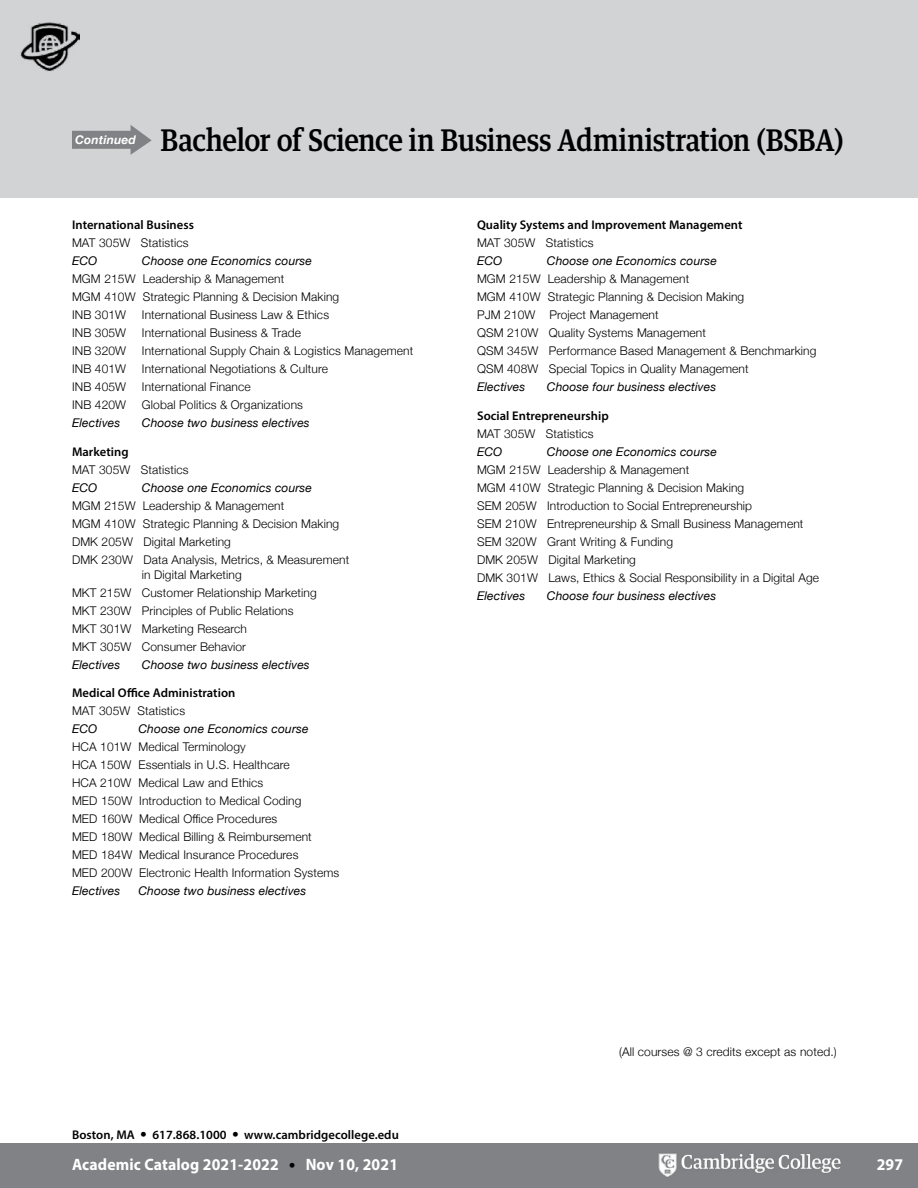
<style>
.page{position:relative;width:918px;height:1188px;background:#fff}
.page>*{position:absolute;margin:0;border:0;box-sizing:border-box;transform-origin:0 0}
.cht_h1-egypt{font:500 30px "Guardian Text Egyp";letter-spacing:-.01em;color:#000;scale:.9 1}
.t1{font:700 16.5px "Myriad Pro";letter-spacing:.01em;color:#fff;scale:.95 1}
.txt-2_b{font:600 12.6px "Myriad Pro";letter-spacing:.005em;color:#000}
.bul-2{font:300 12px/15px "Helvetica Neue";letter-spacing:.01em;color:#000}
.txt-2{font:300 12px "Helvetica Neue";letter-spacing:.01em;color:#000}
.bul-9{font:italic 12px "Helvetica Neue";letter-spacing:.01em;color:#000}
.bul-2-2{font:italic 12px "Helvetica Neue";letter-spacing:.01em;color:#000}
.txt-2_b-2{font:300 12px "Helvetica Neue";letter-spacing:.01em;color:#000}
.txt-9{font:italic 12px "Helvetica Neue";letter-spacing:.01em;color:#000}
.txt-9-2{font:300 12px "Helvetica Neue";letter-spacing:.01em;color:#000}
.txt-0{font:italic 700 12px "Helvetica Neue";letter-spacing:.01em;color:#fff}
.s1{font-family:"Helvetica Neue";font-weight:300;font-size:13.5px}
.s2{font-family:"Helvetica Neue";font-weight:300;font-size:13.5px;color:#000}
</style>
<div class="page">
<div style="left:0;top:1143px;width:918px;height:45px;background:#808285"></div>
<img style="left:658px;top:1153px;width:183px;height:24px">
<div style="left:0;top:0;width:918px;height:198px;background:#d1d3d4"></div>
<img style="left:20px;top:22px;width:59px;height:50px">
<svg style="left:72px;top:125px;width:80px;height:30px"></svg>
<p class="txt-0" style="left:75px;top:131px;width:62px">Continued</p>
<p class="cht_h1-egypt" style="left:161px;top:115px;width:760px">Bachelor of Science in Business Administration (BSBA)</p>
<p class="txt-2_b" style="left:72px;top:217px;width:124px">International Business</p>
<p class="bul-2" style="left:72px;top:234px;width:118px">MAT 305W Statistics</p>
<p class="bul-2-2" style="left:72px;top:252px;width:27px">ECO</p>
<p class="bul-2-2" style="left:142px;top:252px;width:172px">Choose one Economics course</p>
<p class="bul-2" style="left:72px;top:270px;width:214px">MGM 215W Leadership &amp; Management</p>
<p class="bul-2" style="left:72px;top:288px;width:269px">MGM 410W Strategic Planning &amp; Decision Making</p>
<p class="bul-2" style="left:72px;top:306px;width:56px">INB 301W</p>
<p class="bul-2" style="left:142px;top:306px;width:189px">International Business Law &amp; Ethics</p>
<p class="bul-2" style="left:72px;top:324px;width:56px">INB 305W</p>
<p class="bul-2" style="left:142px;top:324px;width:161px">International Business &amp; Trade</p>
<p class="bul-2" style="left:72px;top:342px;width:56px">INB 320W</p>
<p class="bul-2" style="left:142px;top:342px;width:273px">International Supply Chain &amp; Logistics Management</p>
<p class="bul-2" style="left:72px;top:360px;width:56px">INB 401W</p>
<p class="bul-2" style="left:142px;top:360px;width:188px">International Negotiations &amp; Culture</p>
<p class="bul-2" style="left:72px;top:378px;width:56px">INB 405W</p>
<p class="bul-2" style="left:142px;top:378px;width:110px">International Finance</p>
<p class="bul-2" style="left:72px;top:396px;width:56px">INB 420W</p>
<p class="bul-2" style="left:142px;top:396px;width:163px">Global Politics &amp; Organizations</p>
<p class="bul-9" style="left:72px;top:414px;width:50px">Electives</p>
<p class="bul-9" style="left:142px;top:414px;width:169px">Choose two business electives</p>
<p class="txt-2_b" style="left:72px;top:443px;width:58px">Marketing</p>
<p class="bul-2" style="left:72px;top:461px;width:118px">MAT 305W Statistics</p>
<p class="bul-2-2" style="left:72px;top:479px;width:27px">ECO</p>
<p class="bul-2-2" style="left:142px;top:479px;width:172px">Choose one Economics course</p>
<p class="bul-2" style="left:72px;top:497px;width:214px">MGM 215W Leadership &amp; Management</p>
<p class="bul-2" style="left:72px;top:515px;width:269px">MGM 410W Strategic Planning &amp; Decision Making</p>
<p class="bul-2" style="left:72px;top:533px;width:160px">DMK 205W Digital Marketing</p>
<p class="bul-2" style="left:142px;top:551px;width:209px;text-indent:-70px">DMK 230W Data Analysis, Metrics, &amp; Measurement in Digital Marketing</p>
<p class="txt-2_b-2" style="left:72px;top:583px;width:246px">MKT 215W Customer Relationship Marketing</p>
<p class="bul-2" style="left:72px;top:602px;width:223px">MKT 230W Principles of Public Relations</p>
<p class="bul-2" style="left:72px;top:620px;width:176px">MKT 301W Marketing Research</p>
<p class="bul-2" style="left:72px;top:638px;width:176px">MKT 305W Consumer Behavior</p>
<p class="bul-9" style="left:72px;top:656px;width:50px">Electives</p>
<p class="bul-9" style="left:142px;top:656px;width:169px">Choose two business electives</p>
<p class="txt-2_b" style="left:72px;top:685px;width:165px">Medical Office Administration</p>
<p class="bul-2" style="left:72px;top:702px;width:115px">MAT 305W Statistics</p>
<p class="bul-2-2" style="left:72px;top:720px;width:27px">ECO</p>
<p class="bul-2-2" style="left:138px;top:720px;width:172px">Choose one Economics course</p>
<p class="bul-2" style="left:72px;top:738px;width:175px">HCA 101W Medical Terminology</p>
<p class="bul-2" style="left:72px;top:756px;width:219px">HCA 150W Essentials in U.S. Healthcare</p>
<p class="bul-2" style="left:72px;top:774px;width:193px">HCA 210W Medical Law and Ethics</p>
<p class="bul-2" style="left:72px;top:792px;width:231px">MED 150W Introduction to Medical Coding</p>
<p class="bul-2" style="left:72px;top:810px;width:207px">MED 160W Medical Office Procedures</p>
<p class="bul-2" style="left:72px;top:828px;width:241px">MED 180W Medical Billing &amp; Reimbursement</p>
<p class="bul-2" style="left:72px;top:846px;width:228px">MED 184W Medical Insurance Procedures</p>
<p class="bul-2" style="left:72px;top:864px;width:269px">MED 200W Electronic Health Information Systems</p>
<p class="bul-9" style="left:72px;top:882px;width:50px">Electives</p>
<p class="bul-9" style="left:138px;top:882px;width:169px">Choose two business electives</p>
<p class="txt-2_b" style="left:477px;top:217px;width:267px">Quality Systems and Improvement Management</p>
<p class="bul-2" style="left:477px;top:234px;width:118px">MAT 305W Statistics</p>
<p class="bul-2-2" style="left:477px;top:252px;width:27px">ECO</p>
<p class="bul-2-2" style="left:547px;top:252px;width:172px">Choose one Economics course</p>
<p class="bul-2" style="left:477px;top:270px;width:214px">MGM 215W Leadership &amp; Management</p>
<p class="bul-2" style="left:477px;top:288px;width:269px">MGM 410W Strategic Planning &amp; Decision Making</p>
<p class="txt-2" style="left:477px;top:305px;width:183px">PJM 210W Project Management</p>
<p class="txt-2" style="left:477px;top:323px;width:230px">QSM 210W Quality Systems Management</p>
<p class="txt-2" style="left:477px;top:341px;width:341px">QSM 345W Performance Based Management &amp; Benchmarking</p>
<p class="txt-2" style="left:477px;top:359px;width:273px">QSM 408W Special Topics in Quality Management</p>
<p class="bul-9" style="left:477px;top:378px;width:50px">Electives</p>
<p class="bul-9" style="left:547px;top:378px;width:171px">Choose four business electives</p>
<p class="txt-2_b" style="left:477px;top:407px;width:133px">Social Entrepreneurship</p>
<p class="bul-2" style="left:477px;top:425px;width:118px">MAT 305W Statistics</p>
<p class="bul-2-2" style="left:477px;top:443px;width:27px">ECO</p>
<p class="bul-2-2" style="left:547px;top:443px;width:172px">Choose one Economics course</p>
<p class="bul-2" style="left:477px;top:461px;width:214px">MGM 215W Leadership &amp; Management</p>
<p class="bul-2" style="left:477px;top:479px;width:269px">MGM 410W Strategic Planning &amp; Decision Making</p>
<p class="txt-2" style="left:477px;top:496px;width:277px">SEM 205W Introduction to Social Entrepreneurship</p>
<p class="txt-2" style="left:477px;top:514px;width:328px">SEM 210W Entrepreneurship &amp; Small Business Management</p>
<p class="bul-2" style="left:477px;top:533px;width:198px">SEM 320W Grant Writing &amp; Funding</p>
<p class="bul-2" style="left:477px;top:551px;width:160px">DMK 205W Digital Marketing</p>
<p class="bul-2" style="left:477px;top:569px;width:344px">DMK 301W Laws, Ethics &amp; Social Responsibility in a Digital Age</p>
<p class="txt-9" style="left:477px;top:587px;width:50px">Electives</p>
<p class="txt-9" style="left:547px;top:587px;width:171px">Choose four business electives</p>
<p class="txt-9-2" style="left:619px;top:1042px;width:219px">(All courses @ 3 credits except as noted.)</p>
<p class="txt-2_b" style="left:72px;top:1127px;width:328px">Boston, MA <span class="s1">•</span> 617.868.1000 <span class="s1">•</span> www.cambridgecollege.edu</p>
<h2 class="t1" style="left:72px;top:1154px;width:345px">Academic Catalog 2021-2022 <span class="s2">•</span> Nov 10, 2021</h2>
<h2 class="t1" style="left:877px;top:1154px;width:29px">297</h2>
</div>
